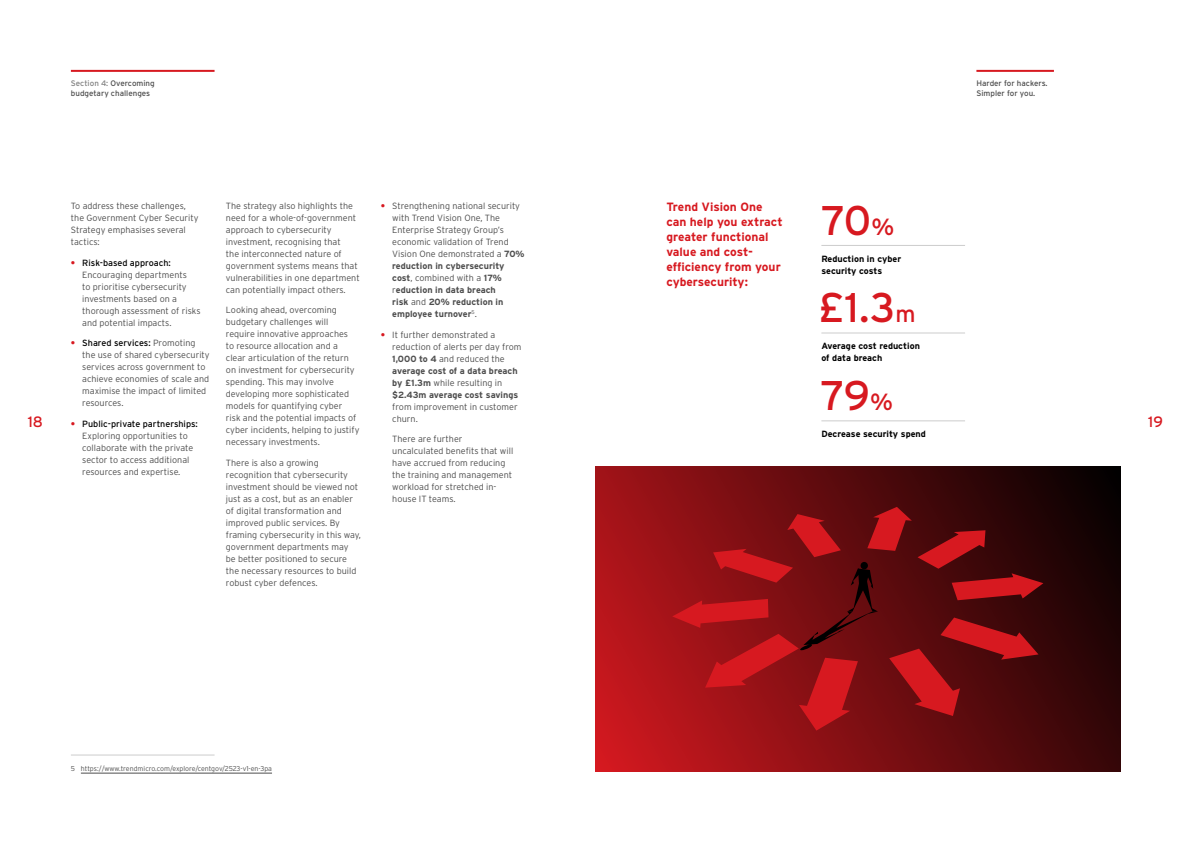
<style>
.page{position:relative;width:1191px;height:842px;background:#fff}
.page>*{position:absolute;margin:0;border:0;box-sizing:border-box;transform-origin:0 0}
.t1{font:41.4px "Interstate";color:#d71920}
.t2{font:15px "Interstate";color:#d71920}
.t3{font:700 12px/15px "Interstate";color:#d71920}
.t4{font:300 9px/12px "Interstate";color:#4d4d4d}
.t5{font:700 9px/12px "Interstate";color:#000}
.t6{font:8px/9.6px "Interstate";color:#4d4d4d}
.t7{font:300 7px "Interstate";color:#4d4d4d}
.s1{color:#808080}
.s2{font-weight:700;color:#d71920}
.s3{font-weight:700}
.s4{font-weight:400;color:#000}
.s5{font-size:23.4px}
</style>
<div class="page">
<hr style="left:81px;top:773px;width:191px;height:1px;background:#4d4d4d">
<hr style="left:71px;top:755px;width:143px;height:1px;background:#ccc">
<hr style="left:821px;top:245px;width:144px;height:1px;background:#ccc">
<hr style="left:821px;top:421px;width:144px;height:1px;background:#ccc">
<hr style="left:821px;top:333px;width:144px;height:1px;background:#ccc">
<svg style="left:595px;top:466px;width:525px;height:305px;background:#6b0c0f"></svg>
<svg style="left:672px;top:507px;width:371px;height:224px;background:#7f0e12"></svg>
<hr style="left:71px;top:70px;width:143px;height:2px;background:#d71920">
<hr style="left:976px;top:70px;width:78px;height:2px;background:#d71920">
<p class="t6" style="left:71px;top:79px;width:85px"><span class="s1">Section 4:</span> Overcoming budgetary challenges</p>
<p class="t6" style="left:976px;top:79px;width:73px">Harder for hackers.<br>Simpler for you.</p>
<p class="t4" style="left:392px;top:200px;width:134px;text-indent:-11px"><span class="s2">•</span> Strengthening national security with Trend Vision One, The<br>Enterprise Strategy Group’s economic validation of Trend<br>Vision One demonstrated a <span class="s3">70% reduction in cybersecurity cost</span>, combined with a <span class="s3">17% </span>r<span class="s3">eduction in data breach<br>risk</span> and <span class="s3">20% reduction in employee turnover</span><sup>5</sup>.</p>
<p class="t4" style="left:392px;top:328px;width:131px;text-indent:-11px"><span class="s2">•</span> It further demonstrated a reduction of alerts per day from<br><span class="s3">1,000 to 4</span> and reduced the <span class="s3">average cost of a data breach by £1.3m</span> while resulting in <span class="s3">$2.43m average cost savings</span></p>
<p class="t4" style="left:392px;top:400px;width:127px">from improvement in customer churn.</p>
<p class="t4" style="left:392px;top:433px;width:122px">There are further uncalculated benefits that will have accrued from reducing the training and management workload for stretched in&shy;house IT teams.</p>
<p class="t4" style="left:226px;top:200px;width:135px">The strategy also highlights the need for a whole-of-government approach to cybersecurity investment, recognising that<br>the interconnected nature of government systems means that vulnerabilities in one department can potentially impact others.</p>
<p class="t4" style="left:226px;top:304px;width:135px">Looking ahead, overcoming budgetary challenges will require innovative approaches<br>to resource allocation and a clear articulation of the return on investment for cybersecurity spending. This may involve developing more sophisticated models for quantifying cyber<br>risk and the potential impacts of cyber incidents, helping to justify necessary investments.</p>
<p class="t4" style="left:226px;top:457px;width:137px">There is also a growing recognition that cybersecurity investment should be viewed not just as a cost, but as an enabler of digital transformation and improved public services. By framing cybersecurity in this way, government departments may<br>be better positioned to secure the necessary resources to build robust cyber defences.</p>
<p class="t4" style="left:71px;top:200px;width:129px">To address these challenges, the Government Cyber Security<br>Strategy emphasises several tactics:</p>
<p class="t4" style="left:82px;top:256px;width:120px;text-indent:-11px"><span class="s2">•</span> <span class="s4">Risk-based approach:<br></span>Encouraging departments<br>to prioritise cybersecurity investments based on a thorough assessment of risks and potential impacts.</p>
<p class="t4" style="left:82px;top:337px;width:129px;text-indent:-11px"><span class="s2">•</span> <span class="s4">Shared services:</span> Promoting the use of shared cybersecurity services across government to achieve economies of scale and maximise the impact of limited resources.</p>
<p class="t4" style="left:82px;top:417px;width:117px;text-indent:-11px"><span class="s2">•</span> <span class="s4">Public-private partnerships:<br></span>Exploring opportunities to collaborate with the private sector to access additional resources and expertise.</p>
<h3 class="t3" style="left:666px;top:200px;width:118px">Trend Vision One can help you extract greater functional value and cost&shy;efficiency from your cybersecurity:</h3>
<h1 class="t1" style="left:821px;top:197px;width:74px">70<span class="s5">%</span></h1>
<p class="t5" style="left:821px;top:252px;width:81px">Reduction in cyber security costs</p>
<h1 class="t1" style="left:818px;top:284px;width:99px">£1.3<span class="s5">m</span></h1>
<p class="t5" style="left:821px;top:340px;width:100px">Average cost reduction of data breach</p>
<h1 class="t1" style="left:820px;top:372px;width:74px">79<span class="s5">%</span></h1>
<h2 class="t2" style="left:28px;top:413px;width:17px">18</h2>
<h2 class="t2" style="left:1148px;top:413px;width:16px">19</h2>
<p class="t5" style="left:821px;top:428px;width:106px">Decrease security spend</p>
<p class="t7" style="left:71px;top:765px;width:203px">5 https://www.trendmicro.com/explore/centgov/2523-v1-en-3pa</p>
</div>
